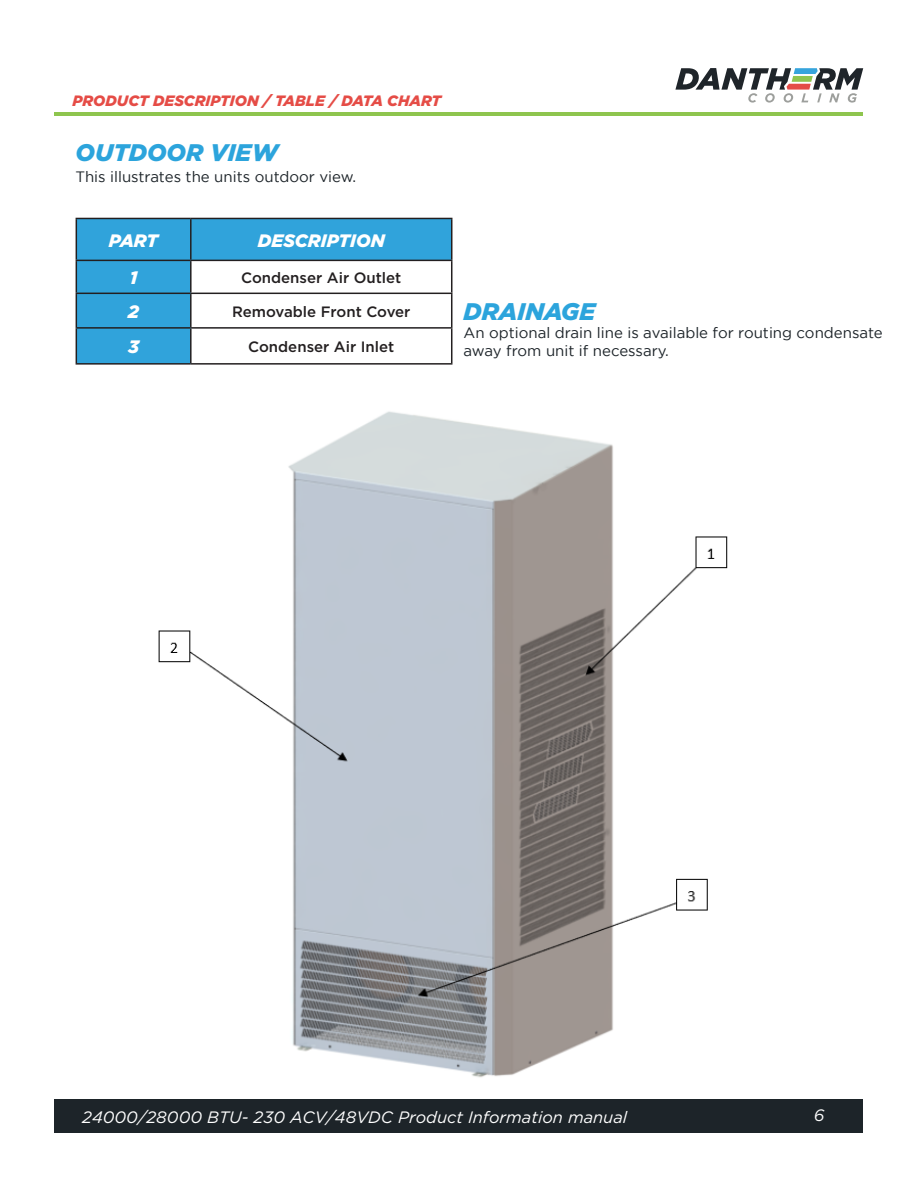
<style>
.page{position:relative;width:918px;height:1188px;background:#fff}
.page>*{position:absolute;margin:0;border:0;box-sizing:border-box;transform-origin:0 0}
.t1{font:italic 900 24px "Gotham";color:#2ca4dc}
.t2{font:italic 900 18px "Gotham";color:#fff}
.t3{font:italic 16.5px "Gotham";color:#fff}
.t4{font:15px/18px "Gotham";color:#1d2429}
.t5{font:500 15px "Gotham";color:#231f20}
.t6{font:italic 900 15px "Gotham";color:#e54c46}
</style>
<div class="page">
<img style="left:158px;top:411px;width:570px;height:667px">
<div style="left:55px;top:1099px;width:808px;height:33px;background:#1d2429"></div>
<svg style="left:675px;top:68px;width:188px;height:35px"></svg>
<svg style="left:77px;top:219px;width:374px;height:144px;fill:#30a3db"></svg>
<hr style="left:76px;top:218px;width:115px;height:1px;background:#231f20">
<hr style="left:76px;top:219px;width:1px;height:41px;background:#231f20">
<hr style="left:191px;top:218px;width:261px;height:1px;background:#231f20">
<hr style="left:190px;top:219px;width:2px;height:41px;background:#231f20">
<hr style="left:451px;top:219px;width:1px;height:41px;background:#231f20">
<hr style="left:76px;top:260px;width:115px;height:1px;background:#231f20">
<hr style="left:76px;top:261px;width:1px;height:32px;background:#231f20">
<hr style="left:191px;top:260px;width:261px;height:1px;background:#231f20">
<hr style="left:190px;top:261px;width:2px;height:32px;background:#231f20">
<hr style="left:451px;top:261px;width:1px;height:32px;background:#231f20">
<hr style="left:76px;top:293px;width:115px;height:1px;background:#231f20">
<hr style="left:76px;top:294px;width:1px;height:33px;background:#231f20">
<hr style="left:191px;top:293px;width:261px;height:1px;background:#231f20">
<hr style="left:190px;top:294px;width:2px;height:33px;background:#231f20">
<hr style="left:451px;top:294px;width:1px;height:33px;background:#231f20">
<hr style="left:76px;top:327px;width:115px;height:2px;background:#231f20">
<hr style="left:76px;top:329px;width:1px;height:34px;background:#231f20">
<hr style="left:191px;top:327px;width:261px;height:2px;background:#231f20">
<hr style="left:190px;top:329px;width:2px;height:34px;background:#231f20">
<hr style="left:451px;top:329px;width:1px;height:34px;background:#231f20">
<hr style="left:76px;top:363px;width:115px;height:2px;background:#231f20">
<hr style="left:191px;top:363px;width:261px;height:2px;background:#231f20">
<hr style="left:55px;top:113px;width:808px;height:3px;background:#8ec54e">
<p class="t6" style="left:72px;top:90px;width:370px">PRODUCT DESCRIPTION / TABLE / DATA CHART</p>
<h1 class="t1" style="left:76px;top:136px;width:204px">OUTDOOR VIEW</h1>
<p class="t4" style="left:76px;top:167px;width:282px">This illustrates the units outdoor view.</p>
<p class="t2" style="left:109px;top:228px;width:51px">PART</p>
<p class="t2" style="left:258px;top:228px;width:128px">DESCRIPTION</p>
<p class="t2" style="left:130px;top:265px;width:9px">1</p>
<p class="t5" style="left:241px;top:268px;width:162px">Condenser Air Outlet</p>
<p class="t2" style="left:128px;top:299px;width:13px">2</p>
<p class="t5" style="left:232px;top:301px;width:180px">Removable Front Cover</p>
<p class="t2" style="left:128px;top:334px;width:12px">3</p>
<p class="t5" style="left:248px;top:337px;width:148px">Condenser Air Inlet</p>
<h1 class="t1" style="left:464px;top:295px;width:134px">DRAINAGE</h1>
<p class="t4" style="left:464px;top:323px;width:421px">An optional drain line is available for routing condensate away from unit if necessary.</p>
<p class="t3" style="left:82px;top:1106px;width:547px">24000/28000 BTU- 230 ACV/48VDC Product Information manual</p>
<p class="t3" style="left:814px;top:1105px;width:12px">6</p>
</div>
